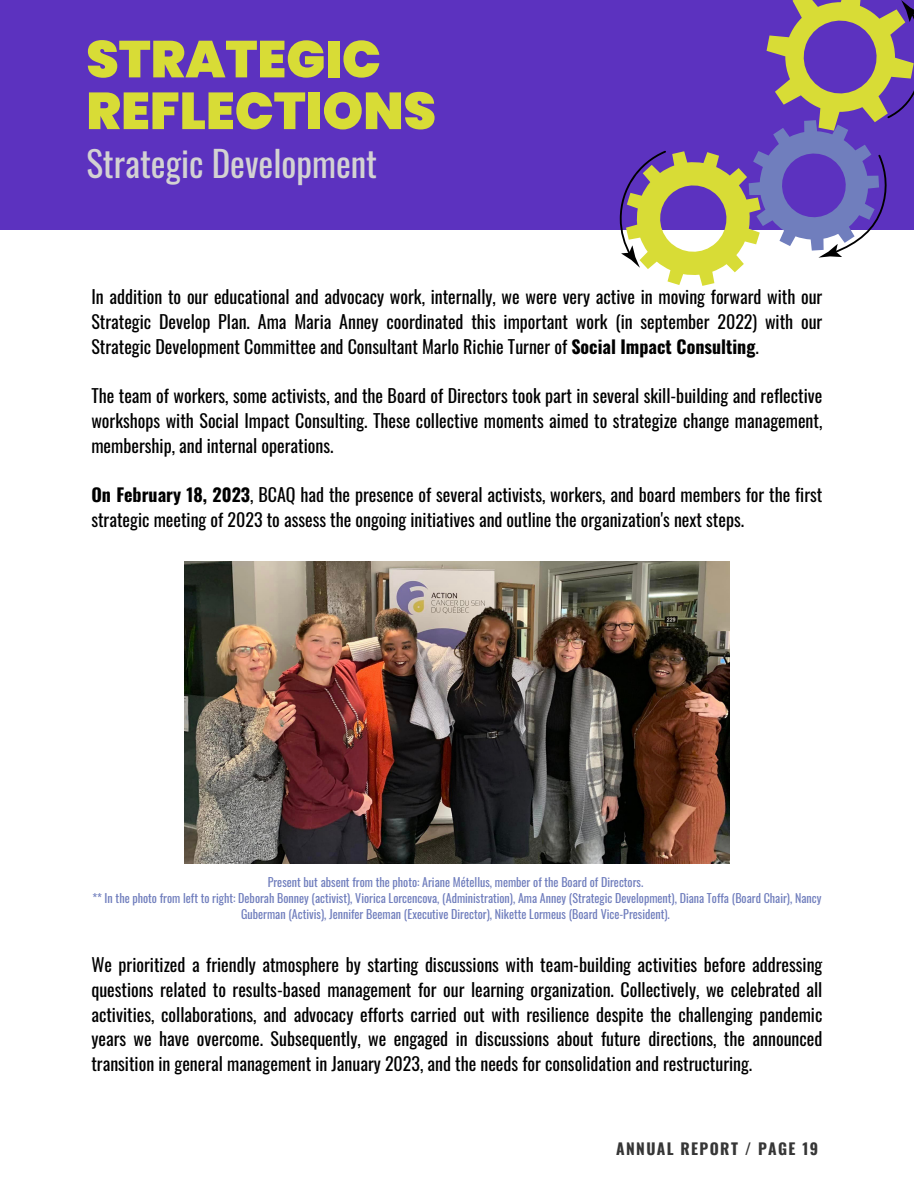
<style>
.page{position:relative;width:914px;height:1186px;background:#fff}
.page>*{position:absolute;margin:0;border:0;box-sizing:border-box;transform-origin:0 0}
.t1{font:900 51.75px/51.8px "Poppins";color:#d8dc36}
.t2{font:900 44.4px/43.8px "Poppins";color:#d8dc36}
.t3{font:35.25px "Oswald";color:#d3d2d2}
.t4{font:18px/24.8px "Oswald";color:#000;text-align:justify}
.t5{font:700 15.45px "Oswald";letter-spacing:.09em;color:#363636}
.t6{font:12px/16px "Oswald";color:#707ebd;text-align:center}
.s1{font-weight:700}
</style>
<div class="page">
<div style="left:0;top:0;width:914px;height:230px;background:#5c32bf"></div>
<svg style="left:620px;top:0;width:294px;height:286px"></svg>
<img style="left:184px;top:561px;width:545px;height:303px">
<p class="t2" style="left:48px;top:42px;width:339px">RÉFLEXIONS<br>STRATÉGIQUES</p>
<p class="t1" style="left:86px;top:33px;width:351px">STRATEGIC<br>REFLECTIONS</p>
<p class="t3" style="left:86px;top:136px;width:292px">Strategic Development</p>
<p class="t4" style="left:91px;top:284px;width:732px">In addition to our educational and advocacy work, internally, we were very active in moving forward with our Strategic Develop Plan. Ama Maria Anney coordinated this important work (in september 2022) with our Strategic Development Committee and Consultant Marlo Richie Turner of <span class="s1">Social Impact Consulting</span>.</p>
<p class="t4" style="left:91px;top:383px;width:732px">The team of workers, some activists, and the Board of Directors took part in several skill-building and reflective workshops with Social Impact Consulting. These collective moments aimed to strategize change management, membership, and internal operations.</p>
<p class="t4" style="left:91px;top:482px;width:732px"><span class="s1">On February 18, 2023</span>, BCAQ had the presence of several activists, workers, and board members for the first strategic meeting of 2023 to assess the ongoing initiatives and outline the organization's next steps.</p>
<p class="t6" style="left:268px;top:873px;width:377px">Present but absent from the photo: Ariane Métellus, member of the Board of Directors.</p>
<p class="t6" style="left:92px;top:889px;width:730px">** In the photo from left to right: Deborah Bonney (activist), Viorica Lorcencova, (Administration), Ama Anney (Strategic Development), Diana Toffa (Board Chair), Nancy<br>Guberman (Activis), Jennifer Beeman (Executive Director), Nikette Lormeus (Board Vice-President).</p>
<p class="t4" style="left:91px;top:952px;width:732px">We prioritized a friendly atmosphere by starting discussions with team-building activities before addressing questions related to results-based management for our learning organization. Collectively, we celebrated all activities, collaborations, and advocacy efforts carried out with resilience despite the challenging pandemic years we have overcome. Subsequently, we engaged in discussions about future directions, the announced transition in general management in January 2023, and the needs for consolidation and restructuring.</p>
<p class="t5" style="left:616px;top:1136px;width:203px">ANNUAL REPORT / PAGE 19</p>
</div>
